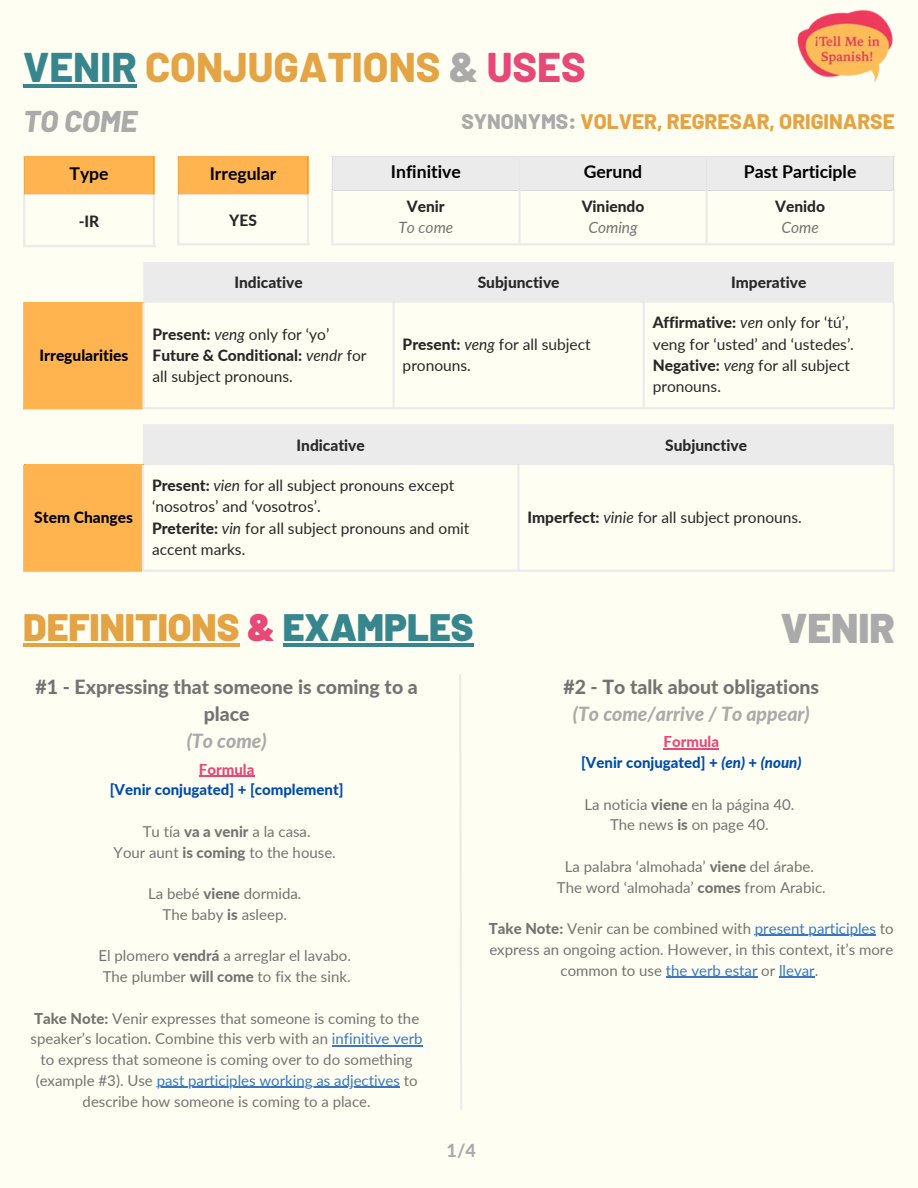
<style>
.page{position:relative;width:918px;height:1188px;background:#fefff2}
.page>*{position:absolute;margin:0;border:0;box-sizing:border-box;transform-origin:0 0}
.t1{font:800 41.4px "Barlow";color:#e4a446}
.t2{font:900 41.4px "Barlow";color:#aaaaab}
.t3{font:900 38.25px "Barlow";color:#e4a446}
.t4{font:italic 800 30px "Barlow";color:#aaaaab}
.t5{font:800 21px "Barlow";color:#e4a446}
.t6{font:800 19.5px/27.3px "Lato";color:#737373;text-align:center}
.t7{font:italic 800 19.5px "Lato";color:#aaaaab}
.t8{font:800 18px "Lato";color:#aaaaab}
.t9{font:700 17.55px "Lato";color:#000}
.t10{font:15.6px/21.3px "Lato";color:#282729}
.t11{font:800 15.6px "Lato";color:#282729}
.t12{font:800 15.6px "Lato";color:#000}
.t13{font:italic 15.6px "Lato";color:#737373}
.t14{font:15px/20.7px "Lato";color:#737373;text-align:center}
.t15{font:800 15px/20.7px "Lato";color:#004aad;text-align:center}
.t16{font:800 15px "Lato";color:#e84878}
.s1{color:#37868e}
.s2{color:#aaaaab}
.s3{color:#e84878}
.s4{font-weight:800}
.s5{font-style:italic}
.s6{color:#3977c5}
</style>
<div class="page">
<div style="left:333px;top:157px;width:560px;height:33px;background:#ebebeb"></div>
<hr style="left:332px;top:157px;width:1px;height:33px;background:#ebebeb">
<hr style="left:519px;top:157px;width:1px;height:33px;background:#ebebeb">
<hr style="left:706px;top:157px;width:1px;height:33px;background:#ebebeb">
<hr style="left:893px;top:157px;width:1px;height:33px;background:#ebebeb">
<hr style="left:332px;top:156px;width:562px;height:1px;background:#ebebeb">
<hr style="left:333px;top:190px;width:560px;height:1px;background:#ebebeb">
<hr style="left:331px;top:190px;width:2px;height:53px;background:#ebebeb">
<hr style="left:518px;top:190px;width:3px;height:53px;background:#ebebeb">
<hr style="left:705px;top:190px;width:3px;height:53px;background:#ebebeb">
<hr style="left:893px;top:190px;width:2px;height:53px;background:#ebebeb">
<hr style="left:331px;top:243px;width:564px;height:2px;background:#ebebeb">
<div style="left:143px;top:262px;width:751px;height:41px;background:#ebebeb"></div>
<div style="left:24px;top:302px;width:120px;height:107px;background:#ffb44f"></div>
<hr style="left:23px;top:302px;width:2px;height:105px;background:#ffb44f">
<hr style="left:23px;top:407px;width:119px;height:2px;background:#ffb44f">
<hr style="left:643px;top:302px;width:2px;height:105px;background:#ebebeb">
<hr style="left:893px;top:302px;width:2px;height:105px;background:#ebebeb">
<hr style="left:395px;top:407px;width:500px;height:2px;background:#ebebeb">
<hr style="left:142px;top:302px;width:3px;height:105px;background:#ebebeb">
<hr style="left:393px;top:302px;width:2px;height:105px;background:#ebebeb">
<hr style="left:142px;top:407px;width:253px;height:2px;background:#ebebeb">
<div style="left:24px;top:156px;width:130px;height:39px;background:#ffb44f"></div>
<hr style="left:154px;top:157px;width:1px;height:37px;background:#ffb44f">
<hr style="left:25px;top:194px;width:128px;height:1px;background:#ebebeb">
<hr style="left:23px;top:194px;width:2px;height:51px;background:#ebebeb">
<hr style="left:153px;top:194px;width:2px;height:51px;background:#ebebeb">
<hr style="left:23px;top:245px;width:132px;height:2px;background:#ebebeb">
<div style="left:178px;top:156px;width:130px;height:39px;background:#ffb44f"></div>
<hr style="left:308px;top:157px;width:1px;height:37px;background:#ffb44f">
<hr style="left:179px;top:194px;width:128px;height:1px;background:#ebebeb">
<hr style="left:177px;top:194px;width:2px;height:49px;background:#ebebeb">
<hr style="left:307px;top:194px;width:2px;height:49px;background:#ebebeb">
<hr style="left:177px;top:243px;width:132px;height:2px;background:#ebebeb">
<div style="left:143px;top:424px;width:751px;height:41px;background:#ebebeb"></div>
<div style="left:24px;top:465px;width:119px;height:106px;background:#ffb44f"></div>
<hr style="left:23px;top:465px;width:2px;height:105px;background:#ffb44f">
<hr style="left:23px;top:570px;width:119px;height:2px;background:#ffb44f">
<hr style="left:893px;top:465px;width:2px;height:105px;background:#ebebeb">
<hr style="left:520px;top:570px;width:375px;height:2px;background:#ebebeb">
<hr style="left:142px;top:465px;width:2px;height:105px;background:#ebebeb">
<hr style="left:517px;top:465px;width:3px;height:105px;background:#ebebeb">
<hr style="left:142px;top:570px;width:378px;height:2px;background:#ebebeb">
<img style="left:797px;top:9px;width:96px;height:73px">
<hr style="left:23px;top:85px;width:114px;height:3px;background:#37868e">
<hr style="left:23px;top:643px;width:217px;height:4px;background:#e4a446">
<hr style="left:283px;top:643px;width:191px;height:4px;background:#37868e">
<hr style="left:199px;top:775px;width:55px;height:2px;background:#e84878">
<hr style="left:332px;top:1045px;width:91px;height:1px;background:#3977c5">
<hr style="left:157px;top:1087px;width:243px;height:1px;background:#3977c5">
<hr style="left:664px;top:748px;width:55px;height:1px;background:#e84878">
<hr style="left:755px;top:935px;width:121px;height:1px;background:#3977c5">
<hr style="left:666px;top:976px;width:91px;height:2px;background:#3977c5">
<hr style="left:779px;top:976px;width:36px;height:2px;background:#3977c5">
<svg style="left:459px;top:674px;width:3px;height:436px"></svg>
<h1 class="t1" style="left:23px;top:41px;width:564px"><span class="s1">VENIR</span> CONJUGATIONS <span class="s2">&amp;</span> <span class="s3">USES</span></h1>
<h3 class="t4" style="left:23px;top:102px;width:116px">TO COME</h3>
<h3 class="t5" style="left:461px;top:108px;width:435px"><span class="s2">SYNONYMS:</span> VOLVER, REGRESAR, ORIGINARSE</h3>
<p class="t9" style="left:69px;top:163px;width:41px">Type</p>
<p class="t11" style="left:79px;top:211px;width:22px">-IR</p>
<p class="t12" style="left:40px;top:346px;width:90px">Irregularities</p>
<p class="t12" style="left:34px;top:508px;width:100px">Stem Changes</p>
<p class="t9" style="left:210px;top:163px;width:68px">Irregular</p>
<p class="t11" style="left:229px;top:210px;width:29px">YES</p>
<p class="t9" style="left:391px;top:161px;width:72px">Infinitive</p>
<p class="t9" style="left:584px;top:161px;width:60px">Gerund</p>
<p class="t9" style="left:744px;top:161px;width:114px">Past Participle</p>
<p class="t11" style="left:407px;top:197px;width:39px">Venir</p>
<p class="t13" style="left:398px;top:218px;width:56px">To come</p>
<p class="t11" style="left:582px;top:197px;width:64px">Viniendo</p>
<p class="t13" style="left:588px;top:218px;width:51px">Coming</p>
<p class="t11" style="left:775px;top:197px;width:51px">Venido</p>
<p class="t13" style="left:781px;top:218px;width:39px">Come</p>
<p class="t11" style="left:234px;top:273px;width:70px">Indicative</p>
<p class="t11" style="left:478px;top:273px;width:83px">Subjunctive</p>
<p class="t11" style="left:731px;top:273px;width:77px">Imperative</p>
<p class="t10" style="left:153px;top:323px;width:215px"><span class="s4">Present:</span> <span class="s5">veng</span> only for ‘yo’<br><span class="s4">Future &amp; Conditional:</span> <span class="s5">vendr</span> for all subject pronouns.</p>
<p class="t10" style="left:403px;top:333px;width:190px"><span class="s4">Present:</span> <span class="s5">veng</span> for all subject pronouns.</p>
<p class="t10" style="left:653px;top:312px;width:203px"><span class="s4">Affirmative:</span> <span class="s5">ven</span> only for ‘tú’, veng for ‘usted’ and ‘ustedes’.<br><span class="s4">Negative:</span> <span class="s5">veng</span> for all subject pronouns.</p>
<p class="t11" style="left:297px;top:436px;width:70px">Indicative</p>
<p class="t11" style="left:665px;top:436px;width:83px">Subjunctive</p>
<p class="t10" style="left:152px;top:474px;width:319px"><span class="s4">Present:</span> <span class="s5">vien</span> for all subject pronouns except ‘nosotros’ and ‘vosotros’.<br><span class="s4">Preterite:</span> <span class="s5">vin</span> for all subject pronouns and omit accent marks.</p>
<p class="t10" style="left:527px;top:507px;width:276px"><span class="s4">Imperfect:</span> <span class="s5">vinie</span> for all subject pronouns.</p>
<h2 class="t3" style="left:23px;top:603px;width:452px">DEFINITIONS <span class="s3">&amp;</span> <span class="s1">EXAMPLES</span></h2>
<h1 class="t2" style="left:781px;top:602px;width:116px">VENIR</h1>
<h3 class="t6" style="left:35px;top:673px;width:384px">#1 - Expressing that someone is coming to a place</h3>
<h3 class="t7" style="left:187px;top:729px;width:81px">(To come)</h3>
<p class="t16" style="left:199px;top:760px;width:57px">Formula</p>
<p class="t15" style="left:110px;top:779px;width:235px">[Venir conjugated] + [complement]</p>
<p class="t14" style="left:114px;top:821px;width:224px">Tu tía <span class="s4">va a venir</span> a la casa.<br>Your aunt <span class="s4">is coming</span> to the house.</p>
<p class="t14" style="left:148px;top:883px;width:155px">La bebé <span class="s4">viene</span> dormida.<br>The baby <span class="s4">is</span> asleep.</p>
<p class="t14" style="left:99px;top:945px;width:254px;text-align:left">El plomero <span class="s4">vendrá</span> a arreglar el lavabo.<br>The plumber <span class="s4">will come</span> to fix the sink.</p>
<p class="t14" style="left:31px;top:1007px;width:394px"><span class="s4">Take Note:</span> Venir expresses that someone is coming to the speaker’s location. Combine this verb with an <span class="s6">infinitive verb </span>to express that someone is coming over to do something (example #3). Use <span class="s6">past participles working as adjectives</span> to describe how someone is coming to a place.</p>
<h3 class="t6" style="left:563px;top:673px;width:257px">#2 - To talk about obligations</h3>
<h3 class="t7" style="left:573px;top:702px;width:239px">(To come/arrive / To appear)</h3>
<p class="t15" style="left:581px;top:731px;width:222px"><span class="s3">Formula<br></span>[Venir conjugated] + <span class="s5">(en)</span> + <span class="s5">(noun)</span></p>
<p class="t14" style="left:584px;top:793px;width:212px">La noticia <span class="s4">viene</span> en la página 40.<br>The news <span class="s4">is</span> on page 40.</p>
<p class="t14" style="left:557px;top:856px;width:270px">La palabra ‘almohada’ <span class="s4">viene</span> del árabe.<br>The word ‘almohada’ <span class="s4">comes</span> from Arabic.</p>
<p class="t14" style="left:489px;top:918px;width:406px"><span class="s4">Take Note:</span> Venir can be combined with <span class="s6">present participles</span> to express an ongoing action. However, in this context, it’s more common to use <span class="s6">the verb estar</span> or <span class="s6">llevar</span>.</p>
<p class="t8" style="left:447px;top:1140px;width:31px">1/4</p>
</div>
